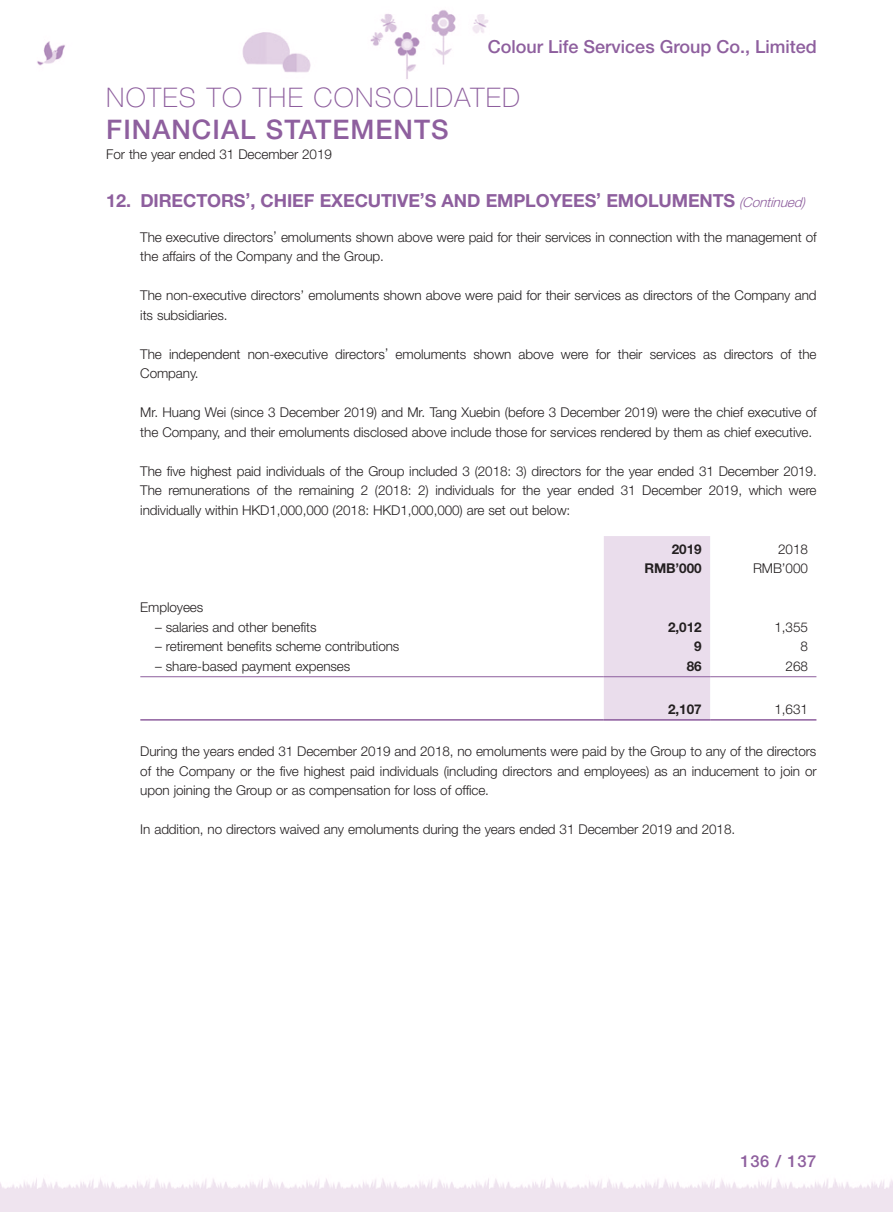
<style>
.page{position:relative;width:893px;height:1212px;background:#fff}
.page>*{position:absolute;margin:0;border:0;box-sizing:border-box;transform-origin:0 0}
.t1{font:100 27px "Helvetica Neue LT Std";letter-spacing:.05em;color:#8e5f9e}
.t2{font:500 27px "Helvetica Neue LT Std";letter-spacing:.04em;color:#8e5f9e}
.Heading_1{font:700 18px "Helvetica Neue LT Std";letter-spacing:-.005em;color:#8e5f9e}
.t3{font:500 18px "Helvetica Neue LT Std";color:#8e5f9e}
.t4{font:500 16.5px "Helvetica Neue LT Std";letter-spacing:.045em;color:#8e5f9e}
.Body_Text{font:300 13.5px/19.5px "Helvetica Neue LT Std";letter-spacing:-.005em;color:#231f20}
.Body_Text-2{font:700 13.5px "Helvetica Neue LT Std";letter-spacing:-.005em;color:#231f20}
.s1{font-weight:300;font-style:italic;font-size:13.5px}
</style>
<div class="page">
<img style="left:0;top:10px;width:893px;height:1202px">
<div style="left:604px;top:536px;width:106px;height:183px;background:#eaddec"></div>
<hr style="left:140px;top:676px;width:464px;height:1px;background:#8e5f9e">
<hr style="left:604px;top:676px;width:106px;height:1px;background:#8e5f9e">
<hr style="left:710px;top:676px;width:106px;height:1px;background:#8e5f9e">
<hr style="left:140px;top:719px;width:464px;height:2px;background:#8e5f9e">
<hr style="left:604px;top:719px;width:106px;height:2px;background:#8e5f9e">
<hr style="left:710px;top:719px;width:106px;height:2px;background:#8e5f9e">
<h2 class="t3" style="left:488px;top:36px;width:330px">Colour Life Services Group Co., Limited</h2>
<h1 class="t1" style="left:106px;top:82px;width:415px">NOTES TO THE CONSOLIDATED</h1>
<h1 class="t2" style="left:106px;top:113px;width:344px">FINANCIAL STATEMENTS</h1>
<p class="Body_Text" style="left:106px;top:144px;width:227px">For the year ended 31 December 2019</p>
<p class="Heading_1" style="left:106px;top:190px;width:701px">12. DIRECTORS’, CHIEF EXECUTIVE’S AND EMPLOYEES’ EMOLUMENTS <span class="s1">(Continued)</span></p>
<p class="Body_Text" style="left:140px;top:227px;width:678px">The executive directors’ emoluments shown above were paid for their services in connection with the management of the affairs of the Company and the Group.</p>
<p class="Body_Text" style="left:140px;top:285px;width:678px">The non-executive directors’ emoluments shown above were paid for their services as directors of the Company and its subsidiaries.</p>
<p class="Body_Text" style="left:140px;top:344px;width:678px">The independent non-executive directors’ emoluments shown above were for their services as directors of the<br>Company.</p>
<p class="Body_Text" style="left:140px;top:402px;width:678px">Mr. Huang Wei (since 3 December 2019) and Mr. Tang Xuebin (before 3 December 2019) were the chief executive of the Company, and their emoluments disclosed above include those for services rendered by them as chief executive.</p>
<p class="Body_Text" style="left:140px;top:461px;width:678px;text-align:justify">The five highest paid individuals of the Group included 3 (2018: 3) directors for the year ended 31 December 2019.<br>The remunerations of the remaining 2 (2018: 2) individuals for the year ended 31 December 2019, which were individually within HKD1,000,000 (2018: HKD1,000,000) are set out below:</p>
<p class="Body_Text-2" style="left:672px;top:541px;width:31px">2019</p>
<p class="Body_Text" style="left:778px;top:539px;width:31px">2018</p>
<p class="Body_Text-2" style="left:644px;top:560px;width:59px">RMB’000</p>
<p class="Body_Text" style="left:753px;top:558px;width:56px">RMB’000</p>
<p class="Body_Text" style="left:140px;top:597px;width:65px">Employees</p>
<p class="Body_Text" style="left:155px;top:617px;width:163px">– salaries and other benefits</p>
<p class="Body_Text-2" style="left:668px;top:619px;width:35px">2,012</p>
<p class="Body_Text" style="left:774px;top:617px;width:35px">1,355</p>
<p class="Body_Text" style="left:155px;top:636px;width:246px">– retirement benefits scheme contributions</p>
<p class="Body_Text-2" style="left:694px;top:638px;width:9px">9</p>
<p class="Body_Text" style="left:800px;top:636px;width:9px">8</p>
<p class="Body_Text" style="left:155px;top:656px;width:197px">– share-based payment expenses</p>
<p class="Body_Text-2" style="left:687px;top:658px;width:16px">86</p>
<p class="Body_Text" style="left:786px;top:656px;width:24px">268</p>
<p class="Body_Text-2" style="left:668px;top:701px;width:35px">2,107</p>
<p class="Body_Text" style="left:774px;top:699px;width:35px">1,631</p>
<p class="Body_Text" style="left:140px;top:741px;width:678px;text-align:justify">During the years ended 31 December 2019 and 2018, no emoluments were paid by the Group to any of the directors of the Company or the five highest paid individuals (including directors and employees) as an inducement to join or upon joining the Group or as compensation for loss of office.</p>
<p class="Body_Text" style="left:140px;top:819px;width:596px">In addition, no directors waived any emoluments during the years ended 31 December 2019 and 2018.</p>
<p class="t4" style="left:740px;top:1151px;width:77px">136 / 137</p>
</div>
